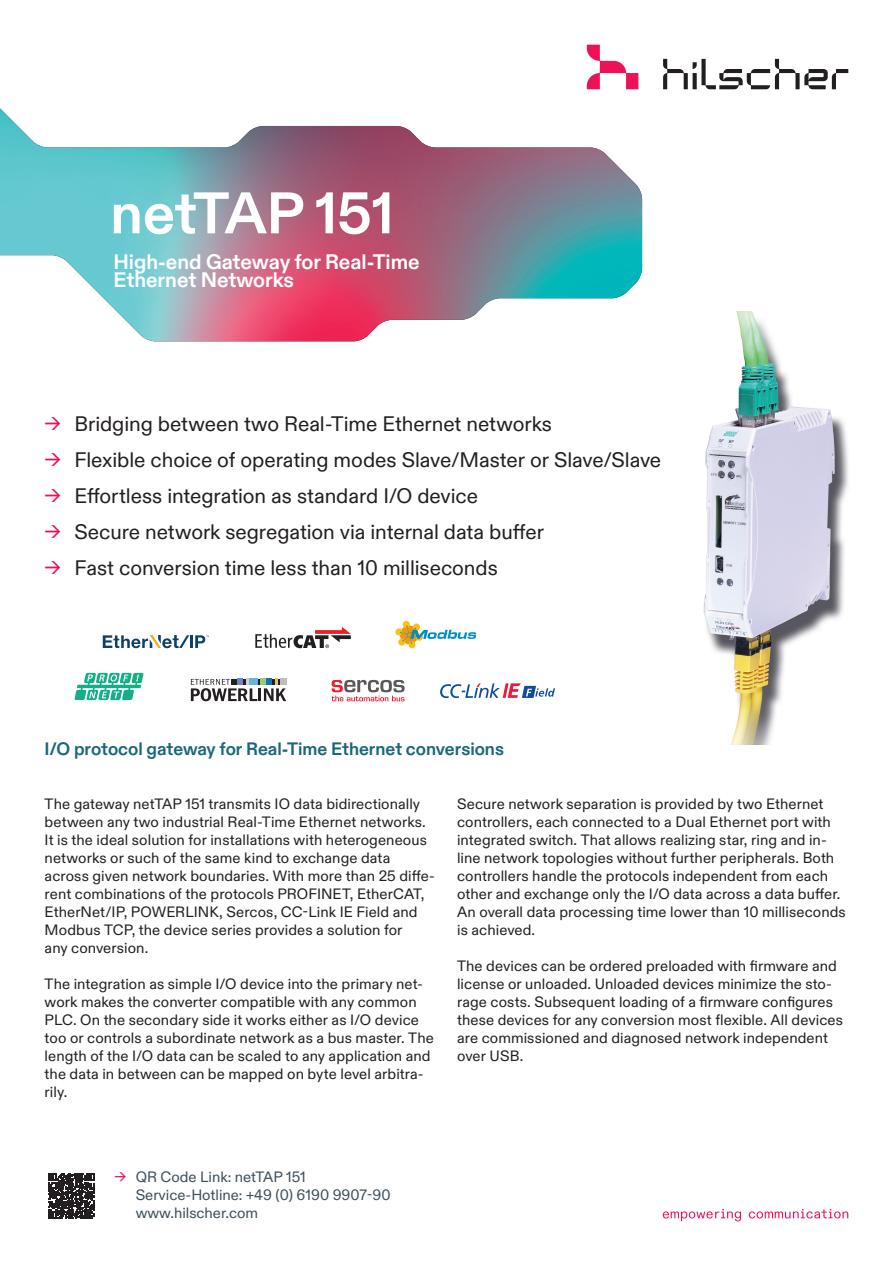
<style>
.page{position:relative;width:893px;height:1263px;background:#fff}
.page>*{position:absolute;margin:0;border:0;box-sizing:border-box;transform-origin:0 0}
.t1{font:700 58.5px "ABC Diatype";color:#fff}
.t2{font:21px "ABC Diatype";letter-spacing:-.005em;color:#231f20}
.t3{font:700 21px/18px "ABC Diatype";color:#fff}
.t4{font:700 18px "ABC Diatype";color:#196779}
.t5{font:15px/18px "ABC Diatype";letter-spacing:.005em;color:#231f20}
.t6{font:15px/18px "ABC Diatype";color:#3d4f59}
.s1{color:#ed1255}
</style>
<div class="page">
<svg style="left:587px;top:45px;width:51px;height:38px"></svg>
<svg style="left:663px;top:59px;width:185px;height:30px"></svg>
<svg style="left:663px;top:1209px;width:185px;height:12px"></svg>
<svg style="left:48px;top:1173px;width:46px;height:46px;background:#434041"></svg>
<img style="left:0;top:108px;width:642px;height:233px">
<img style="left:505px;top:311px;width:344px;height:434px">
<svg style="left:75px;top:673px;width:68px;height:27px"></svg>
<svg style="left:395px;top:621px;width:81px;height:27px"></svg>
<svg style="left:255px;top:627px;width:96px;height:21px"></svg>
<svg style="left:191px;top:679px;width:95px;height:22px"></svg>
<svg style="left:103px;top:635px;width:106px;height:13px"></svg>
<svg style="left:332px;top:680px;width:73px;height:21px"></svg>
<svg style="left:440px;top:683px;width:115px;height:15px"></svg>
<h1 class="t1" style="left:110px;top:179px;width:285px">netTAP 151</h1>
<h2 class="t3" style="left:113px;top:254px;width:308px">High-end Gateway for Real-Time<br>Ethernet Networks</h2>
<h2 class="t2" style="left:45px;top:412px;width:509px"><span class="s1">→</span> Bridging between two Real-Time Ethernet networks</h2>
<h2 class="t2" style="left:45px;top:448px;width:618px"><span class="s1">→</span> Flexible choice of operating modes Slave/Master or Slave/Slave</h2>
<h2 class="t2" style="left:45px;top:484px;width:435px"><span class="s1">→</span> Effortless integration as standard I/O device</h2>
<h2 class="t2" style="left:45px;top:520px;width:501px"><span class="s1">→</span> Secure network segregation via internal data buffer</h2>
<h2 class="t2" style="left:45px;top:556px;width:455px"><span class="s1">→</span> Fast conversion time less than 10 milliseconds</h2>
<p class="t4" style="left:45px;top:739px;width:461px">I/O protocol gateway for Real-Time Ethernet conversions</p>
<p class="t5" style="left:457px;top:795px;width:390px">Secure network separation is provided by two Ethernet controllers, each connected to a Dual Ethernet port with integrated switch. That allows realizing star, ring and in&shy;line network topologies without further peripherals. Both controllers handle the protocols independent from each other and exchange only the I/O data across a data buffer.<br>An overall data processing time lower than 10 milliseconds is achieved.</p>
<p class="t5" style="left:457px;top:957px;width:387px">The devices can be ordered preloaded with firmware and license or unloaded. Unloaded devices minimize the sto&shy;rage costs. Subsequent loading of a firmware configures these devices for any conversion most flexible. All devices are commissioned and diagnosed network independent over USB.</p>
<p class="t5" style="left:45px;top:795px;width:392px">The gateway netTAP 151 transmits IO data bidirectionally between any two industrial Real-Time Ethernet networks.<br>It is the ideal solution for installations with heterogeneous networks or such of the same kind to exchange data across given network boundaries. With more than 25 diffe&shy;rent combinations of the protocols PROFINET, EtherCAT, EtherNet/IP, POWERLINK, Sercos, CC-Link IE Field and Modbus TCP, the device series provides a solution for<br>any conversion.</p>
<p class="t5" style="left:45px;top:975px;width:391px">The integration as simple I/O device into the primary net&shy;work makes the converter compatible with any common PLC. On the secondary side it works either as I/O device too or controls a subordinate network as a bus master. The length of the I/O data can be scaled to any application and the data in between can be mapped on byte level arbitra&shy;rily.</p>
<p class="t6" style="left:136px;top:1168px;width:256px;text-indent:-21px"><span class="s1">→</span> QR Code Link: netTAP 151<br>Service-Hotline: +49 (0) 6190 9907-90 www.hilscher.com</p>
</div>
